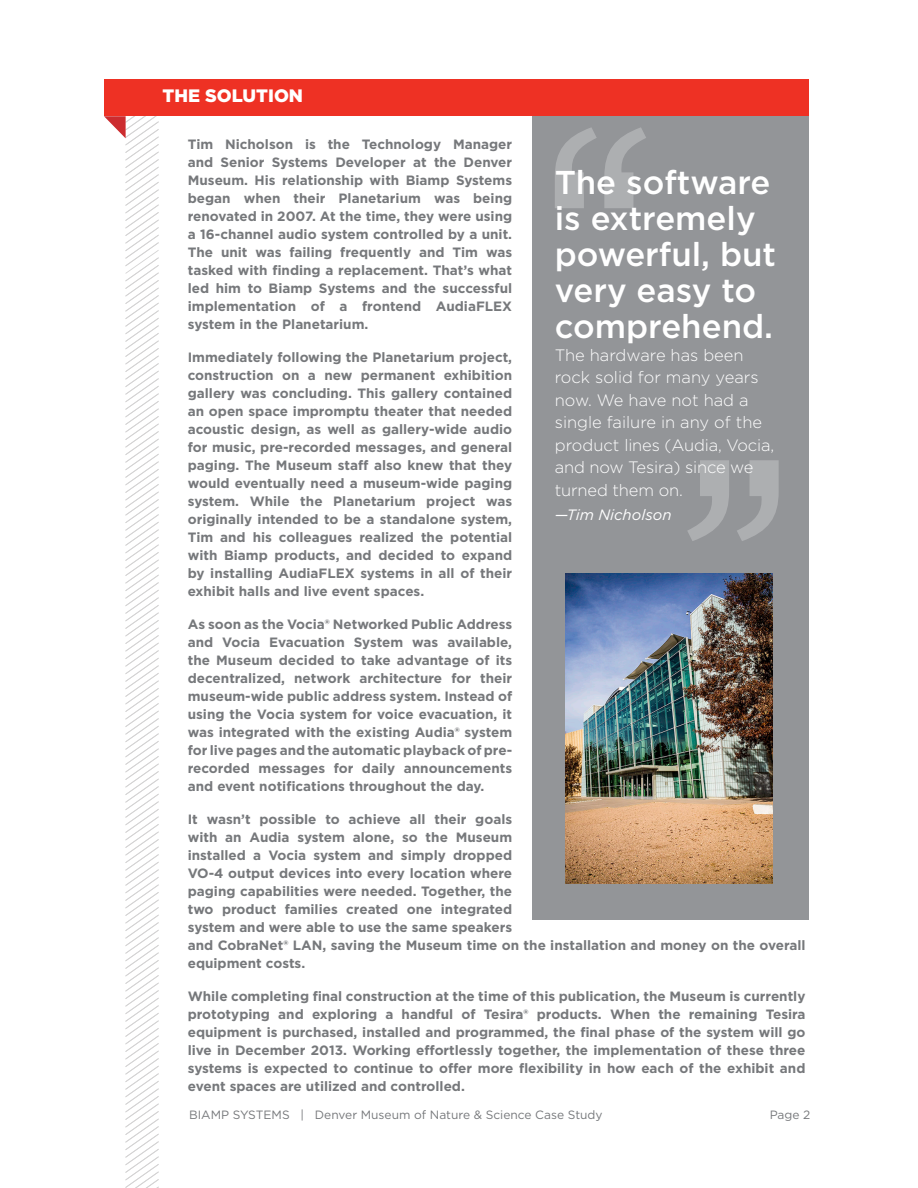
<style>
.page{position:relative;width:918px;height:1188px;background:#fff}
.page>*{position:absolute;margin:0;border:0;box-sizing:border-box;transform-origin:0 0}
.t1{font:500 33px/36px "Gotham";color:#fff}
.t2{font:900 18px "Gotham";color:#fff}
.t3{font:300 16.5px/22.5px "Gotham";letter-spacing:-.01em;color:#fff}
.t4{font:italic 15px "Gotham";color:#fff}
.t5{font:700 13.5px/18px "Gotham";color:#76787b;text-align:justify}
.t6{font:12px "Gotham";color:#76787b}
</style>
<div class="page">
<svg style="left:104px;top:116px;width:55px;height:1072px"></svg>
<div style="left:104px;top:79px;width:704px;height:37px;background:#ee3124"></div>
<div style="left:532px;top:116px;width:276px;height:804px;background:#939598"></div>
<svg style="left:555px;top:127px;width:91px;height:81px"></svg>
<svg style="left:687px;top:460px;width:92px;height:81px"></svg>
<img style="left:566px;top:573px;width:207px;height:311px">
<p class="t2" style="left:163px;top:84px;width:142px">THE SOLUTION</p>
<p class="t5" style="left:188px;top:135px;width:326px">Tim Nicholson is the Technology Manager and Senior Systems Developer at the Denver Museum. His relationship with Biamp Systems began when their Planetarium was being renovated in 2007. At the time, they were using a 16-channel audio system controlled by a unit.<br>The unit was failing frequently and Tim was tasked with finding a replacement. That’s what led him to Biamp Systems and the successful implementation of a frontend AudiaFLEX system in the Planetarium.</p>
<p class="t5" style="left:188px;top:348px;width:326px">Immediately following the Planetarium project, construction on a new permanent exhibition gallery was concluding. This gallery contained an open space impromptu theater that needed acoustic design, as well as gallery-wide audio for music, pre-recorded messages, and general paging. The Museum staff also knew that they would eventually need a museum-wide paging system. While the Planetarium project was originally intended to be a standalone system, Tim and his colleagues realized the potential with Biamp products, and decided to expand by installing AudiaFLEX systems in all of their exhibit halls and live event spaces.</p>
<p class="t5" style="left:188px;top:615px;width:326px">As soon as the Vocia® Networked Public Address and Vocia Evacuation System was available, the Museum decided to take advantage of its decentralized, network architecture for their museum-wide public address system. Instead of using the Vocia system for voice evacuation, it was integrated with the existing Audia® system for live pages and the automatic playback of pre&shy;recorded messages for daily announcements and event notifications throughout the day.</p>
<p class="t5" style="left:188px;top:810px;width:619px;text-align:left">It wasn’t possible to achieve all their goals<br>with an Audia system alone, so the Museum<br>installed a Vocia system and simply dropped<br>VO-4 output devices into every location where<br>paging capabilities were needed. Together, the<br>two product families created one integrated<br>system and were able to use the same speakers<br>and CobraNet® LAN, saving the Museum time on the installation and money on the overall equipment costs.</p>
<p class="t5" style="left:188px;top:987px;width:619px">While completing final construction at the time of this publication, the Museum is currently prototyping and exploring a handful of Tesira® products. When the remaining Tesira equipment is purchased, installed and programmed, the final phase of the system will go live in December 2013. Working effortlessly together, the implementation of these three systems is expected to continue to offer more flexibility in how each of the exhibit and event spaces are utilized and controlled.</p>
<p class="t1" style="left:555px;top:164px;width:223px">The software is extremely powerful, but very easy to comprehend.</p>
<p class="t3" style="left:555px;top:343px;width:221px">The hardware has been rock solid for many years now. We have not had a single failure in any of the product lines (Audia, Vocia, and now Tesira) since we turned them on.</p>
<p class="t4" style="left:555px;top:505px;width:118px">—Tim Nicholson</p>
<p class="t6" style="left:189px;top:1107px;width:415px">BIAMP SYSTEMS | Denver Museum of Nature &amp; Science Case Study</p>
<p class="t6" style="left:770px;top:1107px;width:42px">Page 2</p>
</div>
